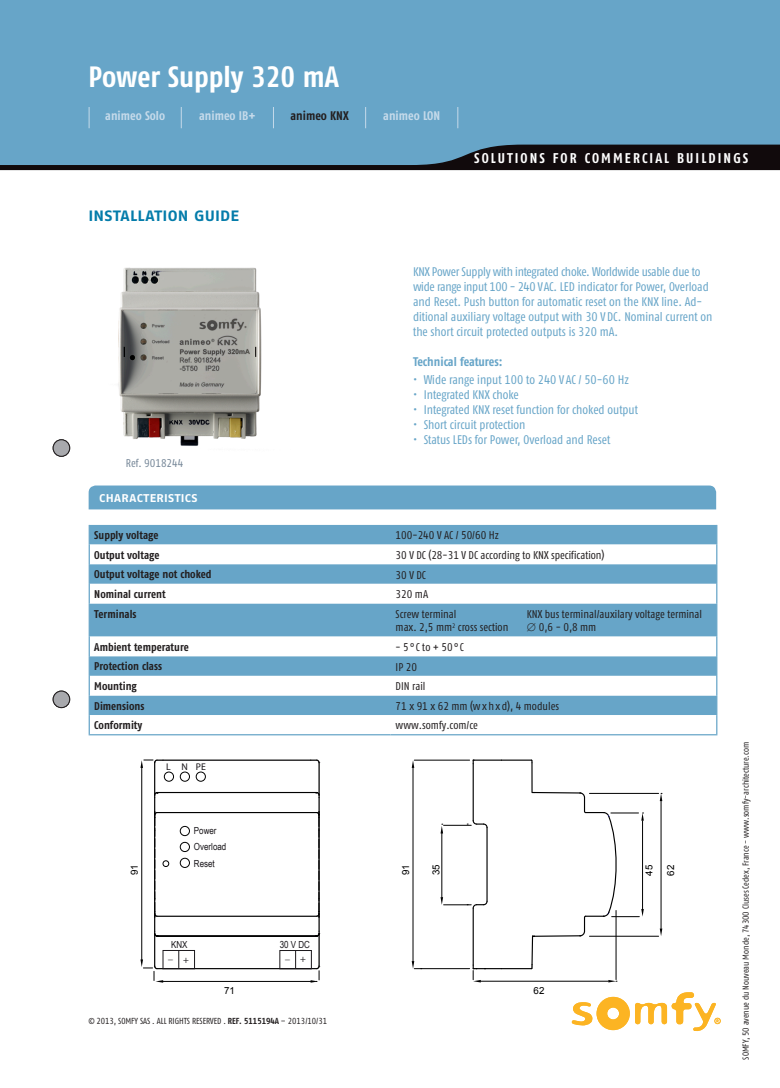
<style>
.page{position:relative;width:780px;height:1088px;background:#fff}
.page>*{position:absolute;margin:0;border:0;box-sizing:border-box;transform-origin:0 0}
.t1{font:29.38px "Fago Co Bold Tf";color:#fff}
.t2{font:15px "Fago Ex Bold Tf";letter-spacing:.01em;color:#047caa}
.t3{font:14.12px "Fago Co Bold Tf";letter-spacing:.15em;color:#fff}
.t4{font:12.5px/15px "Fago Co Regular Tf";letter-spacing:-.005em;color:#67a5c8}
.t5{font:700 12.5px "Fago Co";color:#c5daea}
.t6{font:12.5px "Fago Co Bold Tf";color:#67a5c8}
.t7{font:700 12.5px "Fago Co";color:#231f20}
.t8{font:11.25px "Fago Co Regular Tf";color:#231f20}
.t9{font:11.25px "Fago Co Bold Tf";color:#231f20}
.t10{font:11.25px "Fago Ex Bold Tf";letter-spacing:.04em;color:#fff}
.t11{font:11.25px "Fago Co Regular Tf";color:#768798}
.t12{font:9.75px/16.5px "Arial Narrow";color:#1a171b}
.t13{font:9.75px "Arial";color:#000}
.t14{font:9.75px "Myriad Pro";color:#1a171b}
.t15{font:8.75px "Fago Co Regular Tf";color:#231f20}
.s1{font-family:"Fago Co Bold Tf"}
</style>
<div class="page">
<div style="left:0;top:0;width:780px;height:168px;background:#67a5c8"></div>
<svg style="left:0;top:145px;width:780px;height:25px"></svg>
<svg style="left:571px;top:992px;width:149px;height:39px"></svg>
<img style="left:118px;top:267px;width:144px;height:179px">
<svg style="left:89px;top:107px;width:1px;height:21px"></svg>
<svg style="left:181px;top:107px;width:1px;height:21px"></svg>
<svg style="left:273px;top:107px;width:1px;height:21px"></svg>
<svg style="left:365px;top:107px;width:1px;height:21px"></svg>
<svg style="left:457px;top:107px;width:1px;height:21px"></svg>
<hr style="left:473px;top:759px;width:28px;height:2px;background:#000">
<hr style="left:472px;top:764px;width:2px;height:56px;background:#000">
<hr style="left:472px;top:908px;width:2px;height:57px;background:#000">
<hr style="left:501px;top:759px;width:30px;height:2px;background:#000">
<hr style="left:501px;top:968px;width:30px;height:1px;background:#000">
<hr style="left:531px;top:761px;width:1px;height:31px;background:#000">
<hr style="left:486px;top:827px;width:1px;height:74px;background:#000">
<hr style="left:414px;top:760px;width:55px;height:1px;background:#000">
<hr style="left:414px;top:968px;width:55px;height:1px;background:#000">
<hr style="left:441px;top:832px;width:1px;height:65px;background:#000">
<svg style="left:440px;top:897px;width:48px;height:12px"></svg>
<svg style="left:440px;top:819px;width:48px;height:14px"></svg>
<svg style="left:530px;top:791px;width:113px;height:179px"></svg>
<hr style="left:589px;top:936px;width:69px;height:1px;background:#000">
<hr style="left:589px;top:793px;width:69px;height:1px;background:#000">
<hr style="left:660px;top:801px;width:1px;height:127px;background:#000">
<svg style="left:659px;top:928px;width:3px;height:8px"></svg>
<svg style="left:659px;top:793px;width:3px;height:8px"></svg>
<hr style="left:412px;top:768px;width:1px;height:193px;background:#000">
<svg style="left:411px;top:760px;width:3px;height:8px"></svg>
<svg style="left:411px;top:961px;width:3px;height:8px"></svg>
<svg style="left:311px;top:759px;width:9px;height:4px"></svg>
<hr style="left:163px;top:759px;width:148px;height:2px;background:#000">
<hr style="left:163px;top:968px;width:148px;height:1px;background:#000">
<hr style="left:318px;top:763px;width:1px;height:32px;background:#000">
<hr style="left:154px;top:934px;width:1px;height:32px;background:#000">
<hr style="left:154px;top:763px;width:1px;height:32px;background:#000">
<hr style="left:318px;top:934px;width:1px;height:32px;background:#000">
<hr style="left:157px;top:792px;width:159px;height:1px;background:#000">
<hr style="left:157px;top:915px;width:160px;height:2px;background:#000">
<hr style="left:157px;top:812px;width:160px;height:1px;background:#000">
<hr style="left:157px;top:935px;width:160px;height:1px;background:#000">
<hr style="left:157px;top:936px;width:159px;height:1px;background:#000">
<svg style="left:154px;top:791px;width:5px;height:146px"></svg>
<svg style="left:315px;top:791px;width:5px;height:146px"></svg>
<hr style="left:163px;top:981px;width:147px;height:1px;background:#000">
<hr style="left:141px;top:767px;width:1px;height:193px;background:#000">
<div style="left:180px;top:826px;width:10px;height:10px;border:1px solid #000;border-radius:50%"></div>
<div style="left:180px;top:842px;width:10px;height:10px;border:1px solid #000;border-radius:50%"></div>
<div style="left:180px;top:858px;width:10px;height:10px;border:1px solid #000;border-radius:50%"></div>
<div style="left:163px;top:860px;width:6px;height:7px;border:1px solid #000;border-radius:50%"></div>
<div style="left:164px;top:772px;width:10px;height:9px;border:1px solid #000;border-radius:50%"></div>
<div style="left:180px;top:772px;width:10px;height:9px;border:1px solid #000;border-radius:50%"></div>
<div style="left:196px;top:772px;width:10px;height:9px;border:1px solid #000;border-radius:50%"></div>
<div style="left:163px;top:950px;width:32px;height:19px;border:1px solid #1a171b"></div>
<svg style="left:178px;top:950px;width:1px;height:18px"></svg>
<div style="left:279px;top:950px;width:33px;height:19px;border:1px solid #1a171b"></div>
<svg style="left:295px;top:951px;width:1px;height:17px"></svg>
<hr style="left:615px;top:910px;width:1px;height:69px;background:#000">
<hr style="left:481px;top:981px;width:127px;height:1px;background:#000">
<svg style="left:472px;top:965px;width:29px;height:17px"></svg>
<svg style="left:608px;top:980px;width:9px;height:2px"></svg>
<svg style="left:310px;top:965px;width:10px;height:18px"></svg>
<svg style="left:140px;top:759px;width:23px;height:9px"></svg>
<svg style="left:140px;top:959px;width:23px;height:24px"></svg>
<div style="left:89px;top:485px;width:627px;height:24px;background:#67a5c8"></div>
<div style="left:90px;top:525px;width:626px;height:19px;background:#67a5c8"></div>
<svg style="left:90px;top:544px;width:626px;height:171px;fill:#67a5c8"></svg>
<svg style="left:89px;top:525px;width:1px;height:78px"></svg>
<svg style="left:716px;top:525px;width:1px;height:78px"></svg>
<hr style="left:89px;top:603px;width:1px;height:33px;background:#67a5c8">
<hr style="left:716px;top:603px;width:1px;height:33px;background:#67a5c8">
<svg style="left:89px;top:636px;width:1px;height:98px"></svg>
<svg style="left:716px;top:636px;width:1px;height:98px"></svg>
<hr style="left:89px;top:734px;width:301px;height:1px;background:#67a5c8">
<hr style="left:390px;top:734px;width:327px;height:1px;background:#67a5c8">
<div style="left:53px;top:691px;width:17px;height:16px;background:#a8a9ad;border-radius:50%"></div>
<div style="left:53px;top:691px;width:17px;height:17px;border:1px solid #231f20;border-radius:50%"></div>
<div style="left:53px;top:440px;width:17px;height:16px;background:#a8a9ad;border-radius:50%"></div>
<div style="left:53px;top:439px;width:17px;height:18px;border:1px solid #231f20;border-radius:50%"></div>
<h1 class="t1" style="left:89px;top:60px;width:252px">Power Supply 320 mA</h1>
<p class="t5" style="left:105px;top:109px;width:61px">animeo Solo</p>
<p class="t5" style="left:199px;top:109px;width:58px">animeo IB+</p>
<p class="t7" style="left:290px;top:109px;width:60px">animeo KNX</p>
<p class="t5" style="left:383px;top:109px;width:58px">animeo LON</p>
<p class="t2" style="left:89px;top:207px;width:152px">INSTALLATION GUIDE</p>
<p class="t3" style="left:474px;top:150px;width:275px">Solutions for commercial buildings</p>
<p class="t11" style="left:126px;top:457px;width:59px">Ref. 9018244</p>
<p class="t4" style="left:413px;top:264px;width:301px">KNX Power Supply with integrated choke. Worldwide usable due to wide range input 100 - 240 VAC. LED indicator for Power, Overload and Reset. Push button for automatic reset on the KNX line. Ad&shy;ditional auxiliary voltage output with 30 V DC. Nominal current on the short circuit protected outputs is 320 mA.</p>
<p class="t6" style="left:413px;top:354px;width:91px">Technical features:</p>
<p class="t4" style="left:413px;top:372px;width:217px">• Wide range input 100 to 240 VAC / 50-60 Hz</p>
<p class="t4" style="left:413px;top:387px;width:107px">• Integrated KNX choke</p>
<p class="t4" style="left:413px;top:402px;width:227px">• Integrated KNX reset function for choked output</p>
<p class="t4" style="left:413px;top:417px;width:114px">• Short circuit protection</p>
<p class="t4" style="left:413px;top:432px;width:199px">• Status LEDs for Power, Overload and Reset</p>
<p class="t10" style="left:99px;top:491px;width:71px">CHARACTERISTI</p>
<p class="t10" style="left:185px;top:491px;width:13px">CS</p>
<p class="t9" style="left:94px;top:529px;width:66px">Supply voltage</p>
<p class="t8" style="left:395px;top:529px;width:105px">100-240 V AC / 50/60 Hz</p>
<p class="t9" style="left:94px;top:548px;width:67px">Output voltage</p>
<p class="t8" style="left:395px;top:548px;width:210px">30 V DC (28-31 V DC according to KNX specification)</p>
<p class="t9" style="left:94px;top:568px;width:119px">Output voltage not choked</p>
<p class="t8" style="left:395px;top:568px;width:32px">30 V DC</p>
<p class="t9" style="left:94px;top:587px;width:73px">Nominal current</p>
<p class="t8" style="left:395px;top:588px;width:34px">320 mA</p>
<p class="t9" style="left:94px;top:607px;width:44px">Terminals</p>
<p class="t8" style="left:395px;top:607px;width:62px">Screw terminal</p>
<p class="t8" style="left:527px;top:607px;width:177px">KNX bus terminal/auxilary voltage terminal</p>
<p class="t8" style="left:395px;top:621px;width:114px">max. 2,5 mm<sup>2</sup> cross section</p>
<p class="t8" style="left:526px;top:621px;width:71px">∅ 0,6 - 0,8 mm</p>
<p class="t9" style="left:94px;top:640px;width:96px">Ambient temperature</p>
<p class="t8" style="left:395px;top:641px;width:70px">- 5°C to + 50°C</p>
<p class="t9" style="left:94px;top:660px;width:69px">Protection class</p>
<p class="t8" style="left:395px;top:660px;width:23px">IP 20</p>
<p class="t9" style="left:94px;top:679px;width:44px">Mounting</p>
<p class="t8" style="left:395px;top:680px;width:31px">DIN rail</p>
<p class="t9" style="left:94px;top:699px;width:52px">Dimensions</p>
<p class="t8" style="left:395px;top:699px;width:165px">71 x 91 x 62 mm (wxhx d), 4 modules</p>
<p class="t9" style="left:94px;top:719px;width:50px">Conformity</p>
<p class="t8" style="left:395px;top:719px;width:84px">www.somfy.com/ce</p>
<p class="t13" style="left:128px;top:875px;width:12px;rotate:-90deg">91</p>
<p class="t14" style="left:166px;top:761px;width:41px">L NPE</p>
<p class="t12" style="left:194px;top:822px;width:34px">Power<br>Overload<br>Reset</p>
<p class="t12" style="left:171px;top:935px;width:18px">KNX</p>
<p class="t12" style="left:280px;top:936px;width:32px">30 V DC</p>
<p class="t14" style="left:168px;top:950px;width:6px">_</p>
<p class="t14" style="left:300px;top:952px;width:7px">+</p>
<p class="t14" style="left:285px;top:949px;width:6px">_</p>
<p class="t14" style="left:183px;top:953px;width:7px">+</p>
<p class="t13" style="left:224px;top:984px;width:12px">71</p>
<p class="t15" style="left:89px;top:1016px;width:240px">© 2013, SOMFY SAS . ALL RIGHTS RESERVED . <span class="s1">REF. 5115194A</span> – 2013/10/31</p>
<p class="t13" style="left:399px;top:875px;width:12px;rotate:-90deg">91</p>
<p class="t13" style="left:429px;top:875px;width:12px;rotate:-90deg">35</p>
<p class="t13" style="left:642px;top:875px;width:12px;rotate:-90deg">45</p>
<p class="t13" style="left:664px;top:875px;width:12px;rotate:-90deg">62</p>
<p class="t13" style="left:533px;top:984px;width:12px">62</p>
<p class="t15" style="left:740px;top:1059px;width:319px;rotate:-90deg">SOMFY, 50 avenue du Nouveau Monde, 74300 Cluses Cedex, France - www.somfy-architecture.com</p>
</div>
